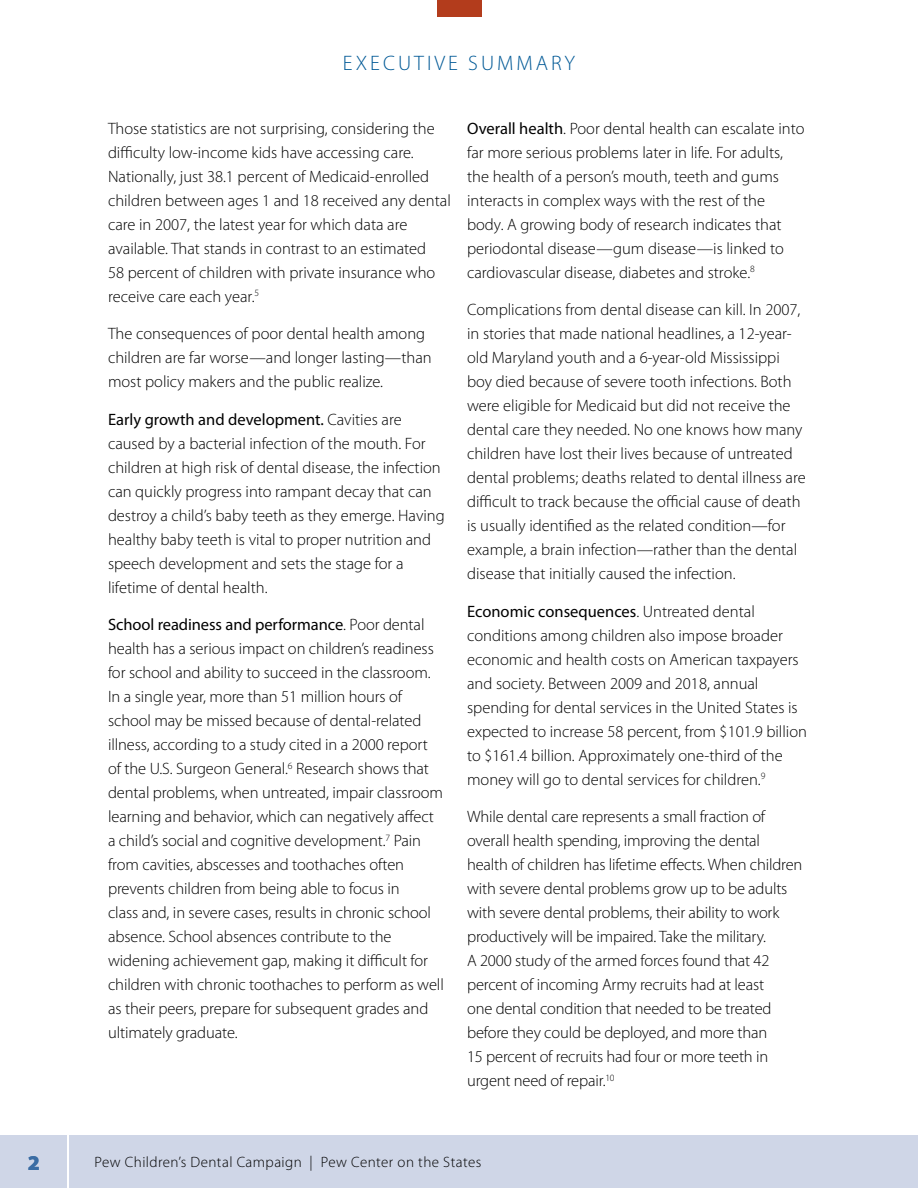
<style>
.page{position:relative;width:918px;height:1188px;background:#fff}
.page>*{position:absolute;margin:0;border:0;box-sizing:border-box;transform-origin:0 0}
.t1{font:300 21px "Myriad Pro";color:#005996}
.t2{font:900 21px "Myriad Pro";color:#3b6da4}
.t3{font:300 16.5px/24px "Myriad Pro";color:#000}
.t4{font:300 15px "Myriad Pro";letter-spacing:.03em;color:#000}
.s1{font-weight:400}
</style>
<div class="page">
<div style="left:0;top:1135px;width:918px;height:53px;background:#cfd6e7"></div>
<hr style="left:68px;top:1134px;width:1px;height:54px;background:#fff">
<div style="left:437px;top:0;width:44px;height:17px;background:#b33c1c"></div>
<p class="t1" style="left:343px;top:52px;width:40px">executi</p>
<p class="t1" style="left:435px;top:52px;width:50px">ve summary</p>
<p class="t3" style="left:108px;top:117px;width:344px">Those statistics are not surprising, considering the difficulty low-income kids have accessing care.<br>Nationally, just 38.1 percent of Medicaid-enrolled children between ages 1 and 18 received any dental care in 2007, the latest year for which data are available. That stands in contrast to an estimated<br>58 percent of children with private insurance who receive care each year.<sup>5</sup></p>
<p class="t3" style="left:108px;top:322px;width:325px">The consequences of poor dental health among children are far worse—and longer lasting—than most policy makers and the public realize.</p>
<p class="t3" style="left:108px;top:408px;width:338px"><span class="s1">Early growth and development.</span> Cavities are caused by a bacterial infection of the mouth. For children at high risk of dental disease, the infection can quickly progress into rampant decay that can destroy a child’s baby teeth as they emerge. Having healthy baby teeth is vital to proper nutrition and speech development and sets the stage for a lifetime of dental health.</p>
<p class="t3" style="left:108px;top:613px;width:337px"><span class="s1">School readiness and performance</span>. Poor dental health has a serious impact on children’s readiness for school and ability to succeed in the classroom.<br>In a single year, more than 51 million hours of school may be missed because of dental-related illness, according to a study cited in a 2000 report of the U.S. Surgeon General.<sup>6</sup> Research shows that dental problems, when untreated, impair classroom learning and behavior, which can negatively affect a child’s social and cognitive development.<sup>7</sup> Pain from cavities, abscesses and toothaches often prevents children from being able to focus in<br>class and, in severe cases, results in chronic school absence. School absences contribute to the widening achievement gap, making it difficult for children with chronic toothaches to perform as well as their peers, prepare for subsequent grades and ultimately graduate.</p>
<p class="t3" style="left:467px;top:117px;width:339px"><span class="s1">Overall health</span>. Poor dental health can escalate into far more serious problems later in life. For adults, the health of a person’s mouth, teeth and gums interacts in complex ways with the rest of the body. A growing body of research indicates that periodontal disease—gum disease—is linked to cardiovascular disease, diabetes and stroke.<sup>8</sup></p>
<p class="t3" style="left:467px;top:298px;width:340px">Complications from dental disease can kill. In 2007, in stories that made national headlines, a 12-year&shy;old Maryland youth and a 6-year-old Mississippi boy died because of severe tooth infections. Both were eligible for Medicaid but did not receive the dental care they needed. No one knows how many children have lost their lives because of untreated dental problems; deaths related to dental illness are difficult to track because the official cause of death is usually identified as the related condition—for example, a brain infection—rather than the dental disease that initially caused the infection.</p>
<p class="t3" style="left:467px;top:600px;width:341px"><span class="s1">Economic consequences</span>. Untreated dental conditions among children also impose broader economic and health costs on American taxpayers and society. Between 2009 and 2018, annual spending for dental services in the United States is expected to increase 58 percent, from $101.9 billion to $161.4 billion. Approximately one-third of the money will go to dental services for children.<sup>9</sup></p>
<p class="t3" style="left:467px;top:805px;width:337px">While dental care represents a small fraction of overall health spending, improving the dental health of children has lifetime effects. When children with severe dental problems grow up to be adults with severe dental problems, their ability to work productively will be impaired. Take the military.<br>A 2000 study of the armed forces found that 42 percent of incoming Army recruits had at least<br>one dental condition that needed to be treated before they could be deployed, and more than<br>15 percent of recruits had four or more teeth in urgent need of repair.<sup>10</sup></p>
<p class="t2" style="left:28px;top:1151px;width:14px">2</p>
<p class="t4" style="left:94px;top:1154px;width:388px">Pew Children’s Dental Campaign | Pew Center on the States</p>
</div>
